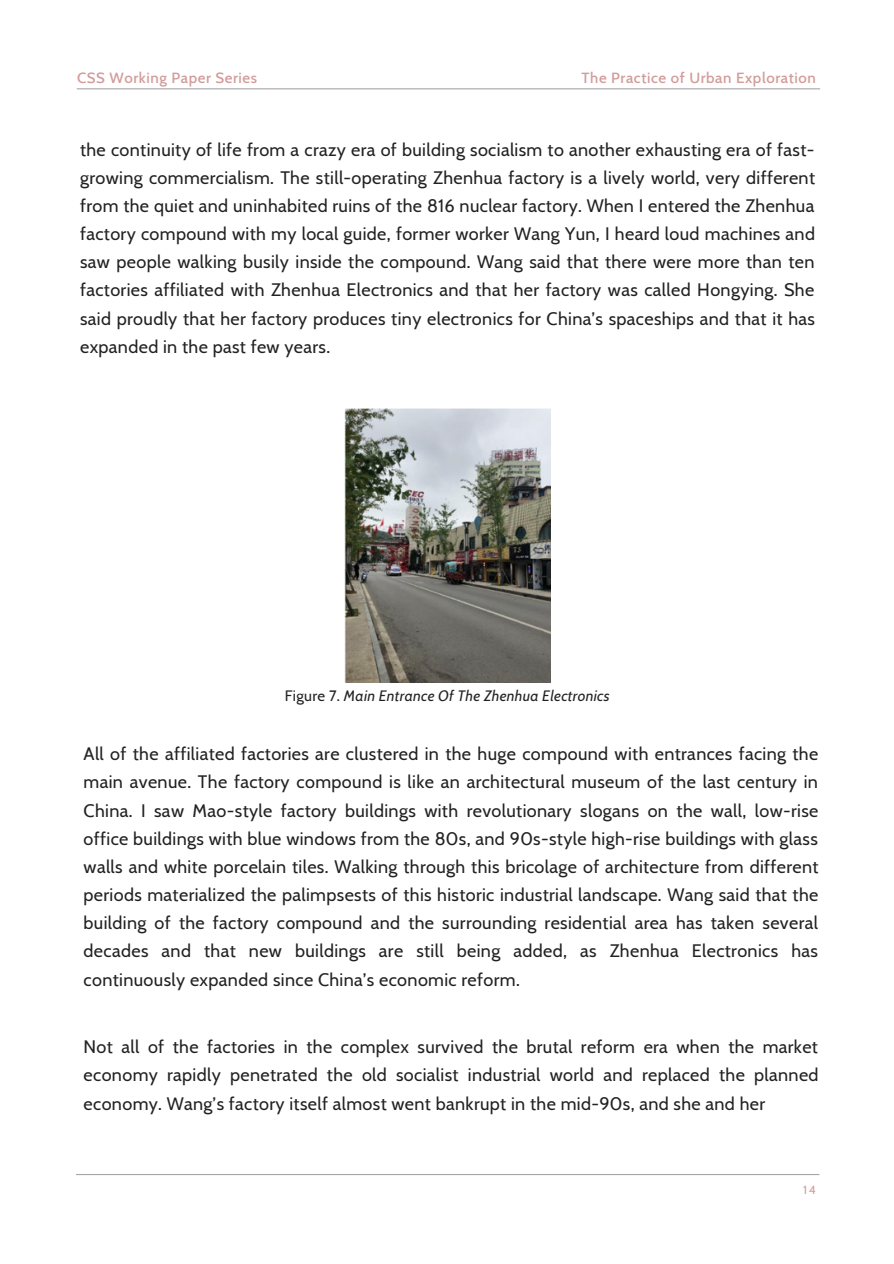
<style>
.page{position:relative;width:894px;height:1264px;background:#fff}
.page>*{position:absolute;margin:0;border:0;box-sizing:border-box;transform-origin:0 0}
.t1{font:18px/28.2px "Cabin";letter-spacing:.02em;color:#222;text-align:justify}
.t2{font:500 15px "Cabin";letter-spacing:.04em;color:#d19c9b}
.t3{font:italic 15px "Cabin";letter-spacing:.02em;color:#222}
.t4{font:11.85px "Cabin";color:#d19c9b}
.s1{font-style:normal}
</style>
<div class="page">
<hr style="left:77px;top:88px;width:742px;height:1px;background:#a6a6a6">
<hr style="left:76px;top:1173px;width:742px;height:2px;background:#a6a6a6">
<img style="left:344px;top:408px;width:206px;height:274px">
<p class="t2" style="left:77px;top:68px;width:181px">CSS Working Paper Series</p>
<p class="t2" style="left:581px;top:68px;width:236px">The Practice of Urban Exploration</p>
<p class="t1" style="left:80px;top:135px;width:736px">the continuity of life from a crazy era of building socialism to another exhausting era of fast&shy;growing commercialism. The still-operating Zhenhua factory is a lively world, very different from the quiet and uninhabited ruins of the 816 nuclear factory. When I entered the Zhenhua factory compound with my local guide, former worker Wang Yun, I heard loud machines and saw people walking busily inside the compound. Wang said that there were more than ten factories affiliated with Zhenhua Electronics and that her factory was called Hongying. She said proudly that her factory produces tiny electronics for China’s spaceships and that it has expanded in the past few years.</p>
<p class="t3" style="left:285px;top:686px;width:326px"><span class="s1">Figure 7.</span> Main Entrance Of The Zhenhua Electronics</p>
<p class="t1" style="left:84px;top:739px;width:736px">All of the affiliated factories are clustered in the huge compound with entrances facing the main avenue. The factory compound is like an architectural museum of the last century in China. I saw Mao-style factory buildings with revolutionary slogans on the wall, low-rise office buildings with blue windows from the 80s, and 90s-style high-rise buildings with glass walls and white porcelain tiles. Walking through this bricolage of architecture from different periods materialized the palimpsests of this historic industrial landscape. Wang said that the building of the factory compound and the surrounding residential area has taken several decades and that new buildings are still being added, as Zhenhua Electronics has continuously expanded since China’s economic reform.</p>
<p class="t1" style="left:84px;top:1032px;width:736px">Not all of the factories in the complex survived the brutal reform era when the market economy rapidly penetrated the old socialist industrial world and replaced the planned economy. Wang’s factory itself almost went bankrupt in the mid-90s, and she and her</p>
<p class="t4" style="left:803px;top:1182px;width:14px">14</p>
</div>
